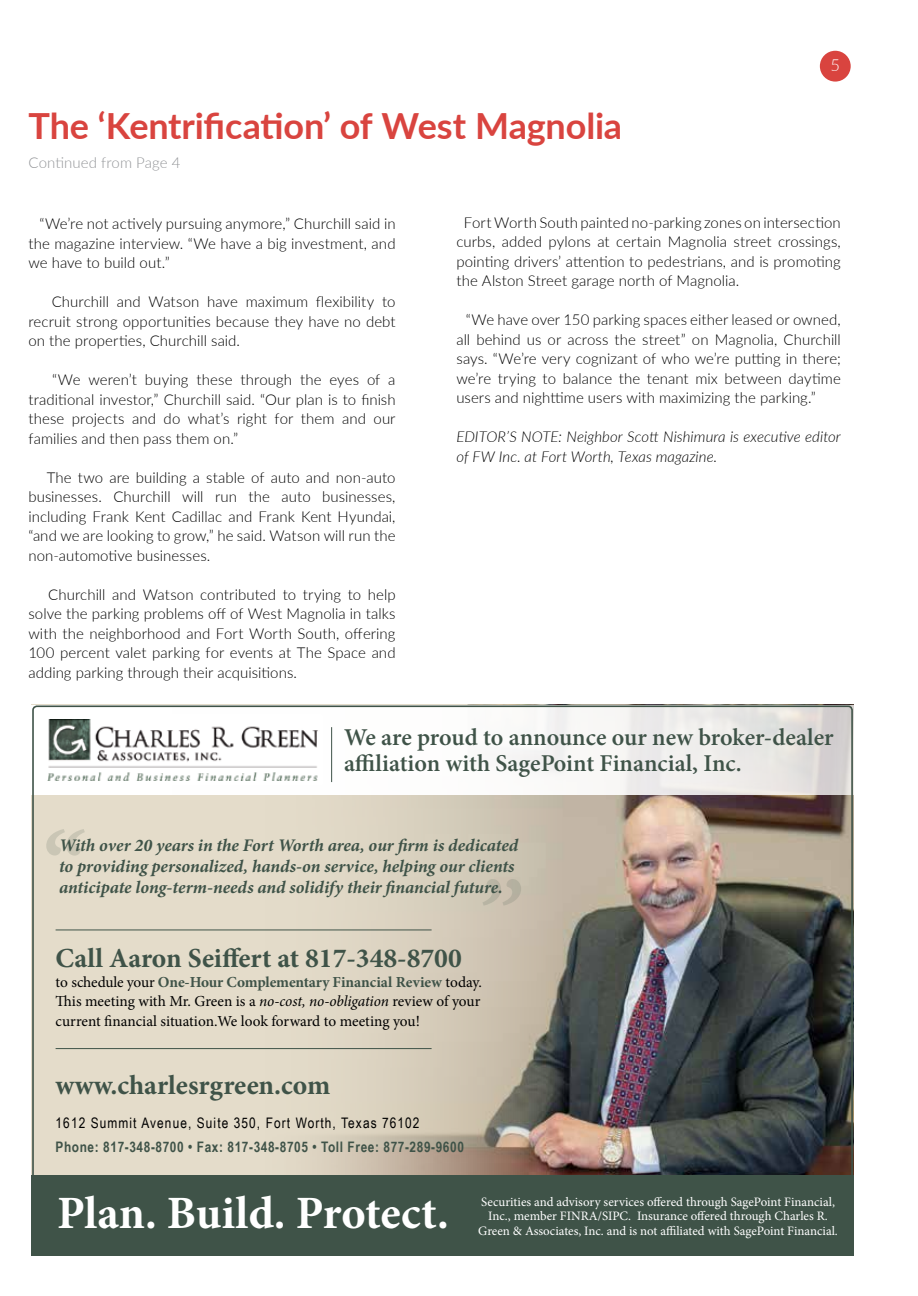
<style>
.page{position:relative;width:918px;height:1296px;background:#fff}
.page>*{position:absolute;margin:0;border:0;box-sizing:border-box;transform-origin:0 0}
.t1{font:italic 700 97.05px "Minion Pro";color:#3f5348}
.t2{font:700 46.35px "Minion Pro";letter-spacing:-.005em;color:#fff}
.t3{font:700 36px "Lato";letter-spacing:-.005em;color:#d9443f}
.t4{font:700 27.6px "Minion Pro";color:#3f5348}
.t5{font:600 24.15px/25.8px "Minion Pro";color:#3f5348}
.t6{font:italic 700 17.7px/21px "Minion Pro";letter-spacing:-.005em;color:#3f5348}
.t7{font:300 16.5px "Lato";color:#fff}
.t8{font:15.3px/20px "Minion Pro";color:#000;text-align:justify}
.t9{font:300 15px/19.5px "Lato";letter-spacing:.005em;color:#000;text-align:justify}
.t10{font:italic 300 15px/19.5px "Lato";letter-spacing:.005em;color:#000}
.t11{font:300 15px "Lato";letter-spacing:.005em;color:#939598}
.t12{font:700 14.55px "Arial Narrow";letter-spacing:.04em;color:#3f5348}
.t13{font:14.55px "Arial Narrow";letter-spacing:.075em;color:#000}
.t14{font:12.9px/14.5px "Minion Pro";color:#fff;text-align:center}
.s1{font-weight:700;color:#3f5348}
.s2{font-style:italic}
</style>
<div class="page">
<div style="left:820px;top:51px;width:31px;height:31px;background:#d9443f;border-radius:50%"></div>
<div style="left:31px;top:705px;width:823px;height:551px;background:#e4dcca"></div>
<img style="left:253px;top:794px;width:601px;height:382px">
<div style="left:31px;top:1176px;width:823px;height:80px;background:#3f5348"></div>
<svg style="left:31px;top:705px;width:823px;height:89px;background:#eeedec"></svg>
<hr style="left:56px;top:930px;width:376px;height:1px;background:#3f5348">
<hr style="left:56px;top:1048px;width:376px;height:1px;background:#3f5348">
<div style="left:43px;top:713px;width:281px;height:73px;background:#fff;border-radius:5px"></div>
<img style="left:48px;top:720px;width:270px;height:60px">
<hr style="left:331px;top:727px;width:1px;height:55px;background:#3f5348">
<h3 class="t3" style="left:28px;top:100px;width:595px">The ‘Kentrification’ of West Magnolia</h3>
<p class="t11" style="left:28px;top:152px;width:154px">Continued from Page 4</p>
<p class="t7" style="left:831px;top:54px;width:11px">5</p>
<p class="t9" style="left:28px;top:213px;width:369px;text-indent:11px">“We’re not actively pursuing anymore,” Churchill said in the magazine interview. “We have a big investment, and we have to build out.”</p>
<p class="t9" style="left:28px;top:291px;width:369px;text-indent:23px">Churchill and Watson have maximum flexibility to recruit strong opportunities because they have no debt on the properties, Churchill said.</p>
<p class="t9" style="left:28px;top:369px;width:369px;text-indent:24px">“We weren’t buying these through the eyes of a traditional investor,” Churchill said. “Our plan is to finish these projects and do what’s right for them and our families and then pass them on.”</p>
<p class="t9" style="left:28px;top:467px;width:369px;text-indent:18px">The two are building a stable of auto and non-auto businesses. Churchill will run the auto businesses, including Frank Kent Cadillac and Frank Kent Hyundai, “and we are looking to grow,” he said. Watson will run the non-automotive businesses.</p>
<p class="t9" style="left:28px;top:584px;width:369px;text-indent:20px">Churchill and Watson contributed to trying to help solve the parking problems off of West Magnolia in talks with the neighborhood and Fort Worth South, offering 100 percent valet parking for events at The Space and adding parking through their acquisitions.</p>
<p class="t9" style="left:456px;top:212px;width:386px;text-indent:7px">Fort Worth South painted no-parking zones on intersection curbs, added pylons at certain Magnolia street crossings, pointing drivers’ attention to pedestrians, and is promoting the Alston Street garage north of Magnolia.</p>
<p class="t9" style="left:456px;top:309px;width:386px;text-indent:10px">“We have over 150 parking spaces either leased or owned, all behind us or across the street” on Magnolia, Churchill says. “We’re very cognizant of who we’re putting in there; we’re trying to balance the tenant mix between daytime users and nighttime users with maximizing the parking.”</p>
<p class="t10" style="left:456px;top:426px;width:386px">EDITOR’S NOTE: Neighbor Scott Nishimura is executive editor of FW Inc. at Fort Worth, Texas magazine.</p>
<h3 class="t5" style="left:344px;top:724px;width:491px">We are proud to announce our new broker-dealer affiliation with SagePoint Financial, Inc.</h3>
<h1 class="t1" style="left:36px;top:798px;width:46px">“</h1>
<p class="t6" style="left:59px;top:835px;width:461px">With over 20 years in the Fort Worth area, our firm is dedicated to providing personalized, hands-on service, helping our clients anticipate long-term-needs and solidify their financial future.</p>
<h1 class="t1" style="left:475px;top:848px;width:44px">”</h1>
<h3 class="t4" style="left:56px;top:938px;width:408px">Call Aaron Seiffert at 817-348-8700</h3>
<p class="t8" style="left:56px;top:972px;width:428px">to schedule your <span class="s1">One-Hour Complementary Financial Review</span> today.<br>This meeting with Mr. Green is a <span class="s2">no-cost, no-obligation</span> review of your current financial situation.We look forward to meeting you!</p>
<h3 class="t4" style="left:56px;top:1066px;width:276px">www.charlesrgreen.com</h3>
<p class="t13" style="left:56px;top:1112px;width:366px">1612 Summit Avenue, Suite 350, Fort Worth, Texas 76102</p>
<p class="t12" style="left:56px;top:1136px;width:410px">Phone: 817-348-8700 • Fax: 817-348-8705 • Toll Free: 877-289-9600</p>
<h2 class="t2" style="left:57px;top:1181px;width:393px">Plan. Build. Protect.</h2>
<p class="t14" style="left:478px;top:1194px;width:361px">Securities and advisory services offered through SagePoint Financial,<br>Inc., member FINRA/SIPC. Insurance offered through Charles R.<br>Green &amp; Associates, Inc. and is not affiliated with SagePoint Financial.</p>
</div>
